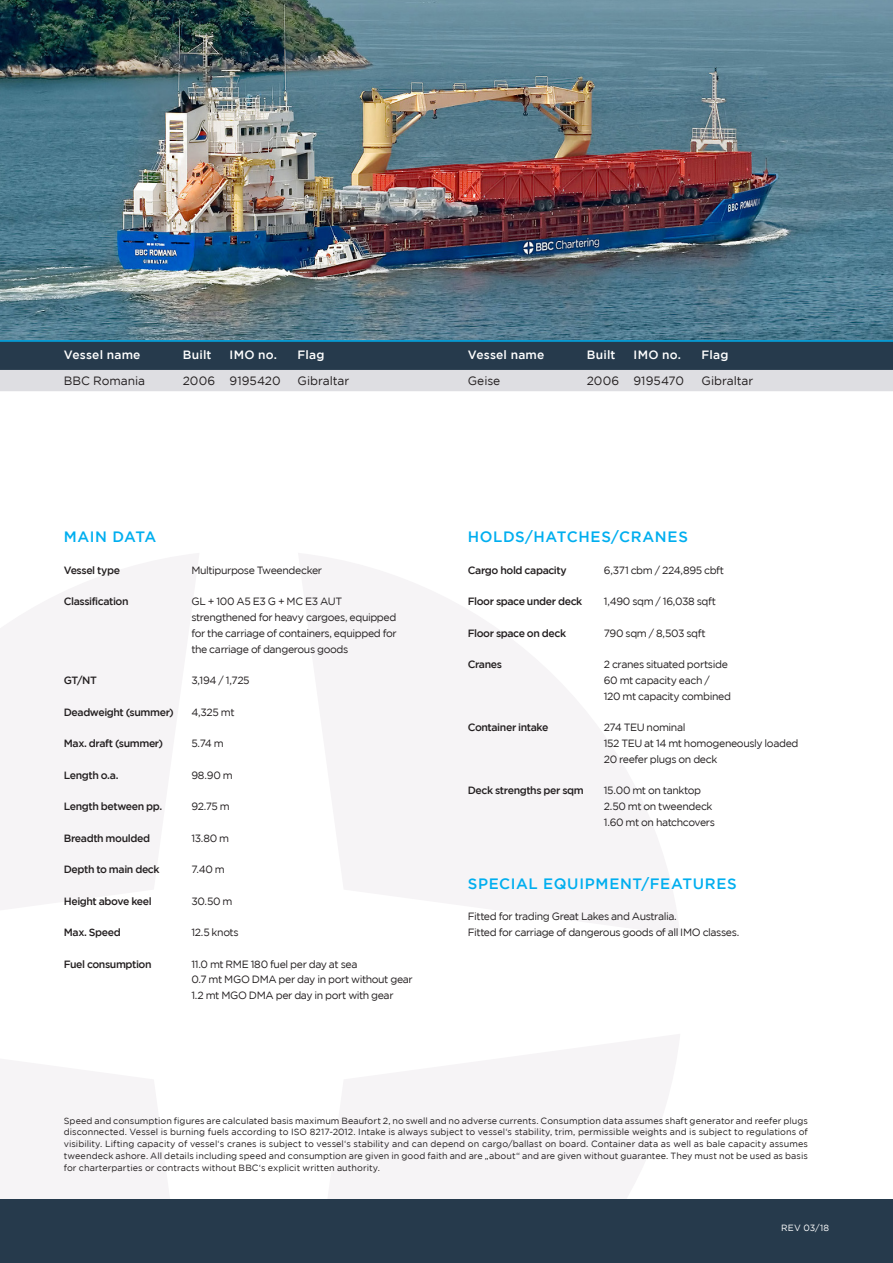
<style>
.page{position:relative;width:893px;height:1263px;background:#fff}
.page>*{position:absolute;margin:0;border:0;box-sizing:border-box;transform-origin:0 0}
.t1{font:500 15px "Gotham";letter-spacing:.04em;color:#00aeef}
.t2{font:500 15px "Gotham";letter-spacing:.02em;color:#00aeef}
.t3{font:12px "Gotham";color:#231f20}
.t4{font:500 12px "Gotham";letter-spacing:.02em;color:#fff}
.t5{font:10.5px/15.8px "Gotham";letter-spacing:-.035em;color:#231f20}
.t6{font:500 10.5px "Gotham";letter-spacing:-.035em;color:#231f20}
.t7{font:9px/11.7px "Gotham";color:#231f20;text-align:justify}
.t8{font:9px "Gotham";letter-spacing:.02em;color:#fff}
</style>
<div class="page">
<svg style="left:0;top:553px;width:680px;height:646px"></svg>
<img style="left:0;top:0;width:893px;height:340px">
<div style="left:0;top:1199px;width:893px;height:64px;background:#263a4c"></div>
<svg style="left:0;top:342px;width:893px;height:49px;background:#75808c"></svg>
<hr style="left:0;top:340px;width:893px;height:2px;background:#00aeef">
<h2 class="t4" style="left:64px;top:348px;width:78px">Vessel name</h2>
<h2 class="t4" style="left:183px;top:348px;width:30px">Built</h2>
<h2 class="t4" style="left:230px;top:348px;width:49px">IMO no.</h2>
<h2 class="t4" style="left:298px;top:348px;width:28px">Flag</h2>
<h2 class="t4" style="left:468px;top:348px;width:78px">Vessel name</h2>
<h2 class="t4" style="left:587px;top:348px;width:30px">Built</h2>
<h2 class="t4" style="left:634px;top:348px;width:49px">IMO no.</h2>
<h2 class="t4" style="left:702px;top:348px;width:28px">Flag</h2>
<h2 class="t3" style="left:64px;top:374px;width:83px">BBC Romania</h2>
<h2 class="t3" style="left:183px;top:374px;width:99px">2006 9195420</h2>
<h2 class="t3" style="left:298px;top:374px;width:53px">Gibraltar</h2>
<h2 class="t3" style="left:468px;top:374px;width:34px">Geise</h2>
<h2 class="t3" style="left:587px;top:374px;width:99px">2006 9195470</h2>
<h2 class="t3" style="left:702px;top:374px;width:53px">Gibraltar</h2>
<h1 class="t2" style="left:64px;top:528px;width:94px">MAIN DATA</h1>
<p class="t6" style="left:64px;top:564px;width:58px">Vessel type</p>
<p class="t5" style="left:191px;top:562px;width:132px">Multipurpose Tweendecker</p>
<p class="t6" style="left:64px;top:596px;width:66px">Classification</p>
<p class="t5" style="left:191px;top:594px;width:207px">GL + 100 A5 E3 G + MC E3 AUT strengthened for heavy cargoes, equipped for the carriage of containers, equipped for the carriage of dangerous goods</p>
<p class="t6" style="left:64px;top:674px;width:35px">GT/NT</p>
<p class="t5" style="left:191px;top:672px;width:60px">3,194 / 1,725</p>
<p class="t6" style="left:64px;top:706px;width:112px">Deadweight (summer)</p>
<p class="t5" style="left:191px;top:704px;width:45px">4,325 mt</p>
<p class="t6" style="left:64px;top:737px;width:101px">Max. draft (summer)</p>
<p class="t5" style="left:191px;top:735px;width:34px">5.74 m</p>
<p class="t6" style="left:64px;top:769px;width:56px">Length o.a.</p>
<p class="t5" style="left:191px;top:767px;width:43px">98.90 m</p>
<p class="t6" style="left:64px;top:800px;width:100px">Length between pp.</p>
<p class="t5" style="left:191px;top:798px;width:40px">92.75 m</p>
<p class="t6" style="left:64px;top:832px;width:88px">Breadth moulded</p>
<p class="t5" style="left:191px;top:830px;width:39px">13.80 m</p>
<p class="t6" style="left:64px;top:863px;width:97px">Depth to main deck</p>
<p class="t5" style="left:191px;top:861px;width:35px">7.40 m</p>
<p class="t6" style="left:64px;top:895px;width:89px">Height above keel</p>
<p class="t5" style="left:191px;top:893px;width:43px">30.50 m</p>
<p class="t6" style="left:64px;top:926px;width:59px">Max. Speed</p>
<p class="t5" style="left:191px;top:924px;width:49px">12.5 knots</p>
<p class="t6" style="left:64px;top:958px;width:89px">Fuel consumption</p>
<p class="t5" style="left:191px;top:956px;width:223px">11.0 mt RME 180 fuel per day at sea<br>0.7 mt MGO DMA per day in port without gear<br>1.2 mt MGO DMA per day in port with gear</p>
<h1 class="t1" style="left:468px;top:528px;width:222px">HOLDS/HATCHES/CRANES</h1>
<p class="t6" style="left:468px;top:564px;width:101px">Cargo hold capacity</p>
<p class="t5" style="left:604px;top:562px;width:122px">6,371 cbm / 224,895 cbft</p>
<p class="t6" style="left:468px;top:596px;width:116px">Floor space under deck</p>
<p class="t5" style="left:604px;top:594px;width:114px">1,490 sqm / 16,038 sqft</p>
<p class="t6" style="left:468px;top:627px;width:100px">Floor space on deck</p>
<p class="t5" style="left:604px;top:625px;width:103px">790 sqm / 8,503 sqft</p>
<p class="t6" style="left:468px;top:659px;width:36px">Cranes</p>
<p class="t5" style="left:604px;top:657px;width:129px">2 cranes situated portside<br>60 mt capacity each /<br>120 mt capacity combined</p>
<p class="t6" style="left:468px;top:722px;width:82px">Container intake</p>
<p class="t5" style="left:604px;top:720px;width:196px">274 TEU nominal<br>152 TEU at 14 mt homogeneously loaded<br>20 reefer plugs on deck</p>
<p class="t6" style="left:468px;top:785px;width:118px">Deck strengths per sqm</p>
<p class="t5" style="left:604px;top:783px;width:113px">15.00 mt on tanktop<br>2.50 mt on tweendeck<br>1.60 mt on hatchcovers</p>
<h1 class="t1" style="left:468px;top:875px;width:271px">SPECIAL EQUIPMENT/FEATURES</h1>
<p class="t5" style="left:468px;top:909px;width:273px">Fitted for trading Great Lakes and Australia.<br>Fitted for carriage of dangerous goods of all IMO classes.</p>
<p class="t7" style="left:64px;top:1114px;width:746px">Speed and consumption figures are calculated basis maximum Beaufort 2, no swell and no adverse currents. Consumption data assumes shaft generator and reefer plugs disconnected. Vessel is burning fuels according to ISO 8217-2012. Intake is always subject to vessel‘s stability, trim, permissible weights and is subject to regulations of visibility. Lifting capacity of vessel‘s cranes is subject to vessel‘s stability and can depend on cargo/ballast on board. Container data as well as bale capacity assumes tweendeck ashore. All details including speed and consumption are given in good faith and are „about“ and are given without guarantee. They must not be used as basis for charterparties or contracts without BBC‘s explicit written authority.</p>
<p class="t8" style="left:781px;top:1223px;width:49px">REV 03/18</p>
</div>
